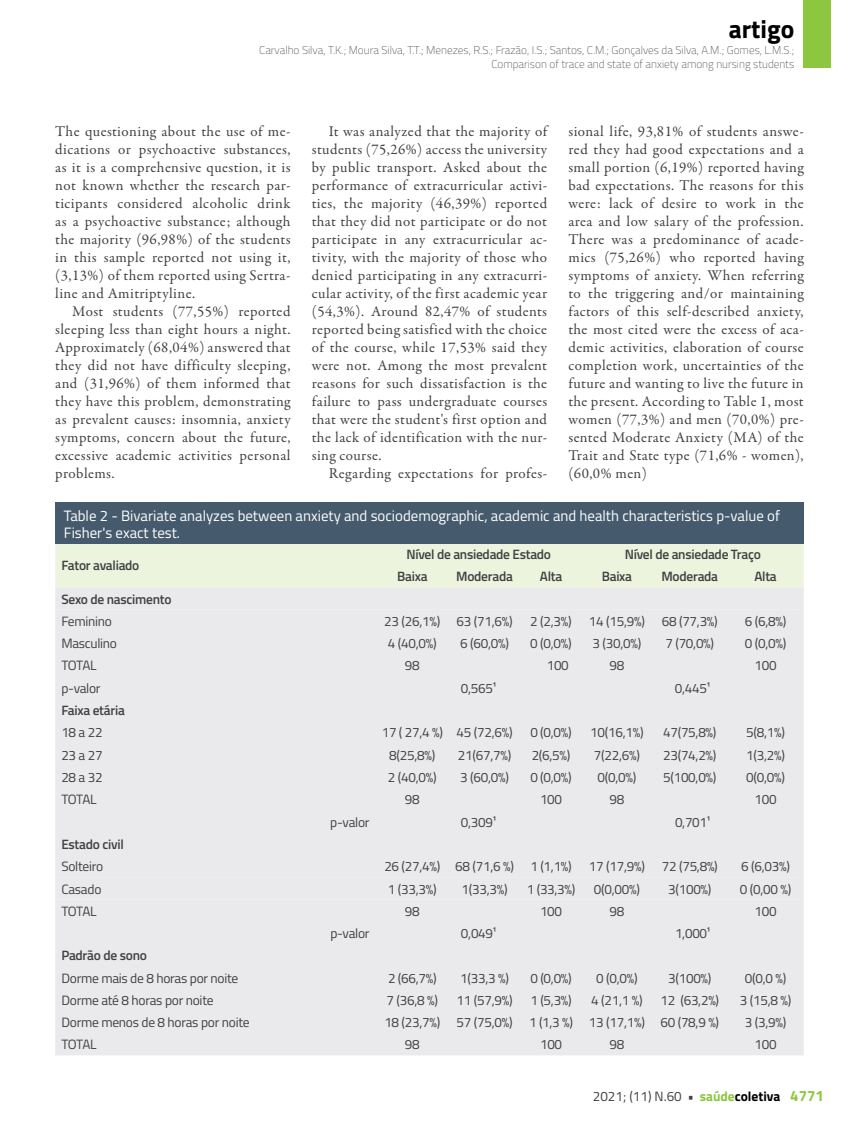
<style>
.page{position:relative;width:859px;height:1132px;background:#fff}
.page>*{position:absolute;margin:0;border:0;box-sizing:border-box;transform-origin:0 0}
.t1{font:700 25.5px "Titillium";color:#000}
.t2{font:15px/18px "Garamond Premr Pro";letter-spacing:.03em;color:#414042;text-align:justify}
.t3{font:15px/16.5px "Titillium";color:#fff}
.t4{font:13.5px "Titillium";letter-spacing:-.02em;color:#414042}
.t5{font:600 13.5px "Titillium";letter-spacing:-.02em;color:#414042}
.t6{font:100 11.25px/13.5px "Titillium";color:#414042;text-align:right}
.s1{font-weight:700}
.s2{font-weight:700;color:#8dc63f}
.s3{font-weight:700;color:#000}
.s4{font-weight:700;font-size:15px;color:#8dc63f}
</style>
<div class="page">
<div style="left:804px;top:0;width:27px;height:68px;background:#8dc63f"></div>
<div style="left:55px;top:544px;width:749px;height:43px;background:#ecf4de"></div>
<div style="left:55px;top:587px;width:749px;height:22px;background:#eaeaec"></div>
<div style="left:55px;top:609px;width:749px;height:445px;background:#eaeaec"></div>
<div style="left:55px;top:502px;width:749px;height:42px;background:#455a6c"></div>
<h1 class="t1" style="left:729px;top:10px;width:67px">artigo</h1>
<p class="t6" style="left:259px;top:43px;width:537px">Carvalho Silva, T.K.; Moura Silva, T.T.; Menezes, R.S.; Frazão, I.S.; Santos, C.M.; Gonçalves da Silva, A.M.; Gomes, L.M.S.;<br>Comparison of trace and state of anxiety among nursing students</p>
<p class="t2" style="left:55px;top:122px;width:237px">The questioning about the use of me&shy;dications or psychoactive substances, as it is a comprehensive question, it is not known whether the research par&shy;ticipants considered alcoholic drink as a psychoactive substance; although the majority (96,98%) of the students in this sample reported not using it, (3,13%) of them reported using Sertra&shy;line and Amitriptyline.</p>
<p class="t2" style="left:55px;top:302px;width:237px;text-indent:17px">Most students (77,55%) reported sleeping less than eight hours a night.<br>Approximately (68,04%) answered that they did not have difficulty sleeping, and (31,96%) of them informed that they have this problem, demonstrating as prevalent causes: insomnia, anxiety symptoms, concern about the future, excessive academic activities personal problems.</p>
<p class="t2" style="left:312px;top:122px;width:237px;text-indent:17px">It was analyzed that the majority of students (75,26%) access the university by public transport. Asked about the performance of extracurricular activi&shy;ties, the majority (46,39%) reported that they did not participate or do not participate in any extracurricular ac&shy;tivity, with the majority of those who denied participating in any extracurri&shy;cular activity, of the first academic year (54,3%). Around 82,47% of students reported being satisfied with the choice of the course, while 17,53% said they were not. Among the most prevalent reasons for such dissatisfaction is the failure to pass undergraduate courses that were the student's first option and the lack of identification with the nur&shy;sing course.</p>
<p class="t2" style="left:329px;top:464px;width:220px">Regarding expectations for profes-</p>
<p class="t2" style="left:568px;top:122px;width:237px">sional life, 93,81% of students answe&shy;red they had good expectations and a small portion (6,19%) reported having bad expectations. The reasons for this were: lack of desire to work in the area and low salary of the profession.<br>There was a predominance of acade&shy;mics (75,26%) who reported having symptoms of anxiety. When referring to the triggering and/or maintaining factors of this self-described anxiety, the most cited were the excess of aca&shy;demic activities, elaboration of course completion work, uncertainties of the future and wanting to live the future in the present. According to Table 1, most women (77,3%) and men (70,0%) pre&shy;sented Moderate Anxiety (MA) of the Trait and State type (71,6% - women), (60,0% men)</p>
<p class="t3" style="left:64px;top:506px;width:717px">Table 2 - Bivariate analyzes between anxiety and sociodemographic, academic and health characteristics p-value of<br>Fisher's exact test.</p>
<p class="t5" style="left:61px;top:555px;width:80px">Fator avaliado</p>
<p class="t5" style="left:406px;top:544px;width:146px">Nível de ansiedade Estado</p>
<p class="t5" style="left:625px;top:544px;width:138px">Nível de ansiedade Traço</p>
<p class="t5" style="left:397px;top:566px;width:32px">Baixa</p>
<p class="t5" style="left:456px;top:566px;width:58px">Moderada</p>
<p class="t5" style="left:540px;top:566px;width:24px">Alta</p>
<p class="t5" style="left:602px;top:566px;width:32px">Baixa</p>
<p class="t5" style="left:661px;top:566px;width:58px">Moderada</p>
<p class="t5" style="left:754px;top:566px;width:24px">Alta</p>
<p class="t5" style="left:61px;top:588px;width:112px">Sexo de nascimento</p>
<p class="t4" style="left:61px;top:611px;width:52px">Feminino</p>
<p class="t4" style="left:384px;top:611px;width:130px">23 (26,1%) 63 (71,6%)</p>
<p class="t4" style="left:530px;top:611px;width:43px">2 (2,3%)</p>
<p class="t4" style="left:589px;top:611px;width:130px">14 (15,9%) 68 (77,3%)</p>
<p class="t4" style="left:745px;top:611px;width:43px">6 (6,8%)</p>
<p class="t4" style="left:61px;top:633px;width:57px">Masculino</p>
<p class="t4" style="left:388px;top:633px;width:50px">4 (40,0%)</p>
<p class="t4" style="left:460px;top:633px;width:50px">6 (60,0%)</p>
<p class="t4" style="left:530px;top:633px;width:43px">0 (0,0%)</p>
<p class="t4" style="left:593px;top:633px;width:50px">3 (30,0%)</p>
<p class="t4" style="left:665px;top:633px;width:50px">7 (70,0%)</p>
<p class="t4" style="left:745px;top:633px;width:43px">0 (0,0%)</p>
<p class="t4" style="left:61px;top:655px;width:37px">TOTAL</p>
<p class="t4" style="left:405px;top:655px;width:16px">98</p>
<p class="t4" style="left:547px;top:655px;width:24px">100</p>
<p class="t4" style="left:609px;top:655px;width:16px">98</p>
<p class="t4" style="left:754px;top:655px;width:24px">100</p>
<p class="t4" style="left:61px;top:678px;width:41px">p-valor</p>
<p class="t4" style="left:461px;top:678px;width:37px">0,565¹</p>
<p class="t4" style="left:675px;top:678px;width:37px">0,445¹</p>
<p class="t5" style="left:61px;top:700px;width:65px">Faixa etária</p>
<p class="t4" style="left:61px;top:722px;width:43px">18 a 22</p>
<p class="t4" style="left:382px;top:722px;width:132px">17 ( 27,4 %) 45 (72,6%)</p>
<p class="t4" style="left:530px;top:722px;width:43px">0 (0,0%)</p>
<p class="t4" style="left:590px;top:722px;width:55px">10(16,1%)</p>
<p class="t4" style="left:663px;top:722px;width:55px">47(75,8%)</p>
<p class="t4" style="left:746px;top:722px;width:40px">5(8,1%)</p>
<p class="t4" style="left:61px;top:744px;width:43px">23 a 27</p>
<p class="t4" style="left:389px;top:744px;width:48px">8(25,8%)</p>
<p class="t4" style="left:458px;top:744px;width:55px">21(67,7%)</p>
<p class="t4" style="left:532px;top:744px;width:40px">2(6,5%)</p>
<p class="t4" style="left:594px;top:744px;width:48px">7(22,6%)</p>
<p class="t4" style="left:663px;top:744px;width:55px">23(74,2%)</p>
<p class="t4" style="left:746px;top:744px;width:40px">1(3,2%)</p>
<p class="t4" style="left:61px;top:767px;width:43px">28 a 32</p>
<p class="t4" style="left:388px;top:767px;width:50px">2 (40,0%)</p>
<p class="t4" style="left:460px;top:767px;width:50px">3 (60,0%)</p>
<p class="t4" style="left:530px;top:767px;width:43px">0 (0,0%)</p>
<p class="t4" style="left:598px;top:767px;width:40px">0(0,0%)</p>
<p class="t4" style="left:663px;top:767px;width:55px">5(100,0%)</p>
<p class="t4" style="left:746px;top:767px;width:40px">0(0,0%)</p>
<p class="t4" style="left:61px;top:789px;width:37px">TOTAL</p>
<p class="t4" style="left:405px;top:789px;width:16px">98</p>
<p class="t4" style="left:540px;top:789px;width:24px">100</p>
<p class="t4" style="left:610px;top:789px;width:16px">98</p>
<p class="t4" style="left:755px;top:789px;width:24px">100</p>
<p class="t4" style="left:330px;top:811px;width:41px">p-valor</p>
<p class="t4" style="left:461px;top:811px;width:37px">0,309¹</p>
<p class="t4" style="left:675px;top:811px;width:37px">0,701¹</p>
<p class="t5" style="left:61px;top:833px;width:64px">Estado civil</p>
<p class="t4" style="left:61px;top:856px;width:43px">Solteiro</p>
<p class="t4" style="left:384px;top:856px;width:189px">26 (27,4%) 68 (71,6 %) 1 (1,1%)</p>
<p class="t4" style="left:589px;top:856px;width:130px">17 (17,9%) 72 (75,8%)</p>
<p class="t4" style="left:741px;top:856px;width:50px">6 (6,03%)</p>
<p class="t4" style="left:61px;top:878px;width:42px">Casado</p>
<p class="t4" style="left:388px;top:878px;width:50px">1 (33,3%)</p>
<p class="t4" style="left:462px;top:878px;width:48px">1(33,3%)</p>
<p class="t4" style="left:527px;top:878px;width:50px">1 (33,3%)</p>
<p class="t4" style="left:594px;top:878px;width:48px">0(0,00%)</p>
<p class="t4" style="left:668px;top:878px;width:45px">3(100%)</p>
<p class="t4" style="left:740px;top:878px;width:53px">0 (0,00 %)</p>
<p class="t4" style="left:61px;top:900px;width:37px">TOTAL</p>
<p class="t4" style="left:405px;top:900px;width:16px">98</p>
<p class="t4" style="left:540px;top:900px;width:24px">100</p>
<p class="t4" style="left:610px;top:900px;width:16px">98</p>
<p class="t4" style="left:755px;top:900px;width:24px">100</p>
<p class="t4" style="left:330px;top:923px;width:41px">p-valor</p>
<p class="t4" style="left:461px;top:923px;width:37px">0,049¹</p>
<p class="t4" style="left:675px;top:923px;width:37px">1,000¹</p>
<p class="t5" style="left:61px;top:945px;width:87px">Padrão de sono</p>
<p class="t4" style="left:61px;top:967px;width:179px">Dorme mais de 8 horas por noite</p>
<p class="t4" style="left:388px;top:967px;width:50px">2 (66,7%)</p>
<p class="t4" style="left:460px;top:967px;width:50px">1(33,3 %)</p>
<p class="t4" style="left:530px;top:967px;width:43px">0 (0,0%)</p>
<p class="t4" style="left:596px;top:967px;width:43px">0 (0,0%)</p>
<p class="t4" style="left:668px;top:967px;width:45px">3(100%)</p>
<p class="t4" style="left:745px;top:967px;width:43px">0(0,0 %)</p>
<p class="t4" style="left:61px;top:989px;width:154px">Dorme até 8 horas por noite</p>
<p class="t4" style="left:387px;top:989px;width:53px">7 (36,8 %)</p>
<p class="t4" style="left:457px;top:989px;width:58px">11 (57,9%)</p>
<p class="t4" style="left:530px;top:989px;width:43px">1 (5,3%)</p>
<p class="t4" style="left:591px;top:989px;width:53px">4 (21,1 %)</p>
<p class="t4" style="left:660px;top:989px;width:60px">12 (63,2%)</p>
<p class="t4" style="left:740px;top:989px;width:53px">3 (15,8 %)</p>
<p class="t4" style="left:61px;top:1012px;width:190px">Dorme menos de 8 horas por noite</p>
<p class="t4" style="left:384px;top:1012px;width:336px">18 (23,7%) 57 (75,0%) 1 (1,3 %) 13 (17,1%) 60 (78,9 %)</p>
<p class="t4" style="left:745px;top:1012px;width:43px">3 (3,9%)</p>
<p class="t4" style="left:61px;top:1034px;width:37px">TOTAL</p>
<p class="t4" style="left:405px;top:1034px;width:16px">98</p>
<p class="t4" style="left:540px;top:1034px;width:24px">100</p>
<p class="t4" style="left:610px;top:1034px;width:16px">98</p>
<p class="t4" style="left:755px;top:1034px;width:24px">100</p>
<p class="t4" style="left:593px;top:1086px;width:233px">2021; (11) N.60 <span class="s1">•</span> <span class="s2">saúde</span><span class="s3">coletiva</span> <span class="s4">4771</span></p>
</div>
